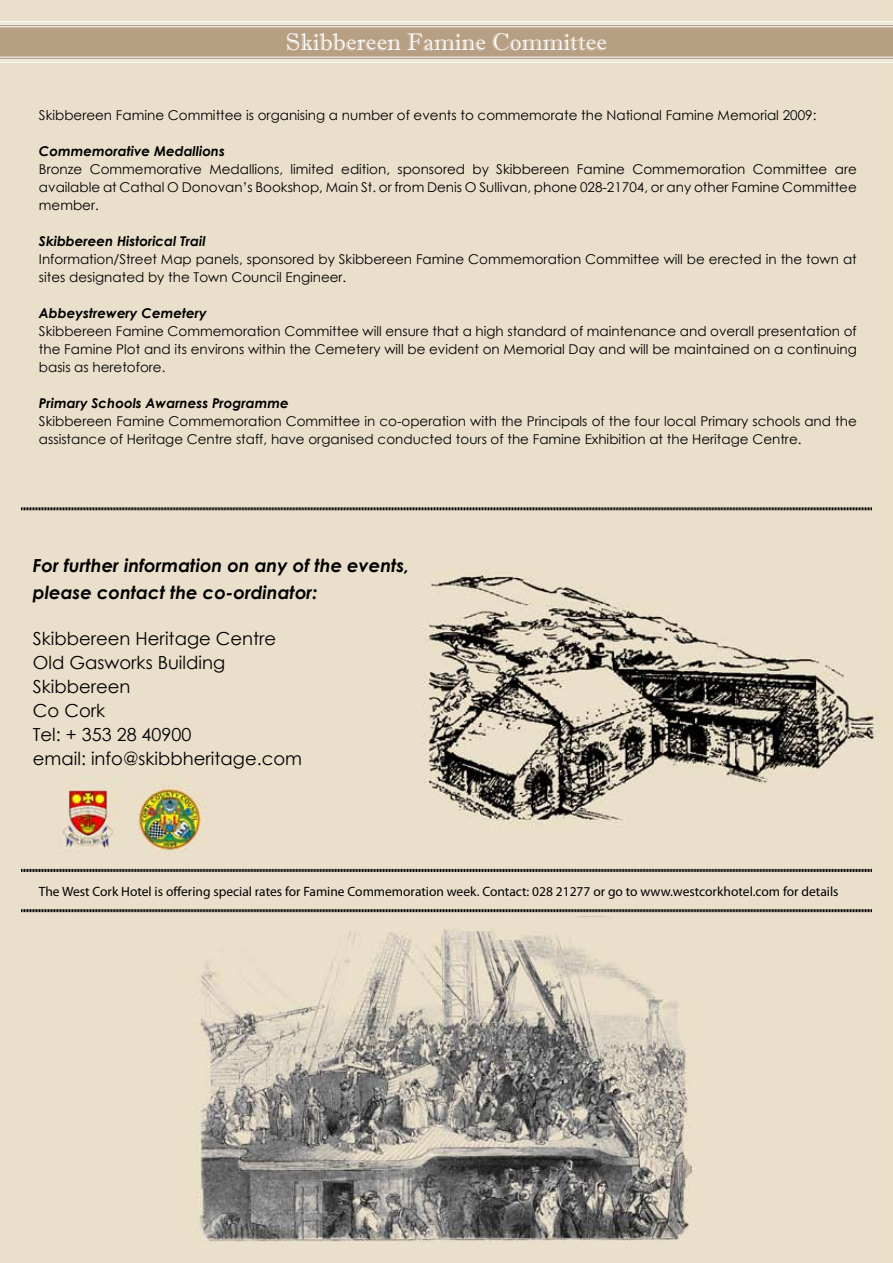
<style>
.page{position:relative;width:893px;height:1263px;background:#fff}
.page>*{position:absolute;margin:0;border:0;box-sizing:border-box;transform-origin:0 0}
.t1{font:24px "Imprint MT Shadow";color:#fff}
.t2{font:18px/24px "Century Gothic";color:#000}
.t3{font:italic 700 18px/27px "Century Gothic";color:#000}
.t4{font:13.5px/18px "Century Gothic";color:#000;text-align:justify}
.t5{font:13.5px "Myriad Pro";color:#000}
.t6{font:italic 700 13.5px "Century Gothic";color:#000}
</style>
<div class="page">
<img style="left:0;top:0;width:893px;height:1263px">
<svg style="left:21px;top:868px;width:851px;height:4px;background:#746e64"></svg>
<svg style="left:21px;top:908px;width:851px;height:5px;background:#8b8579"></svg>
<svg style="left:0;top:21px;width:893px;height:42px;background:#c5b29a"></svg>
<svg style="left:21px;top:507px;width:851px;height:4px;background:#746e64"></svg>
<h1 class="t1" style="left:286px;top:27px;width:323px">Skibbereen Famine Committee</h1>
<p class="t4" style="left:39px;top:106px;width:779px">Skibbereen Famine Committee is organising a number of events to commemorate the National Famine Memorial 2009:</p>
<p class="t6" style="left:39px;top:140px;width:188px">Commemorative Medallions</p>
<p class="t4" style="left:39px;top:160px;width:819px">Bronze Commemorative Medallions, limited edition, sponsored by Skibbereen Famine Commemoration Committee are available at Cathal O Donovan’s Bookshop, Main St. or from Denis O Sullivan, phone 028-21704, or any other Famine Committee member.</p>
<p class="t6" style="left:39px;top:230px;width:168px">Skibbereen Historical Trail</p>
<p class="t4" style="left:39px;top:250px;width:819px">Information/Street Map panels, sponsored by Skibbereen Famine Commemoration Committee will be erected in the town at sites designated by the Town Council Engineer.</p>
<p class="t6" style="left:39px;top:302px;width:169px">Abbeystrewery Cemetery</p>
<p class="t4" style="left:39px;top:322px;width:819px">Skibbereen Famine Commemoration Committee will ensure that a high standard of maintenance and overall presentation of the Famine Plot and its environs within the Cemetery will be evident on Memorial Day and will be maintained on a continuing basis as heretofore.</p>
<p class="t6" style="left:39px;top:392px;width:251px">Primary Schools Awarness Programme</p>
<p class="t4" style="left:39px;top:412px;width:819px">Skibbereen Famine Commemoration Committee in co-operation with the Principals of the four local Primary schools and the assistance of Heritage Centre staff, have organised conducted tours of the Famine Exhibition at the Heritage Centre.</p>
<h2 class="t3" style="left:33px;top:551px;width:378px">For further information on any of the events, please contact the co-ordinator:</h2>
<h2 class="t2" style="left:33px;top:626px;width:271px">Skibbereen Heritage Centre<br>Old Gasworks Building<br>Skibbereen<br>Co Cork<br>Tel: + 353 28 40900<br>email: info@skibbheritage.com</h2>
<p class="t5" style="left:39px;top:883px;width:801px">The West Cork Hotel is offering special rates for Famine Commemoration week. Contact: 028 21277 or go to www.westcorkhotel.com for details</p>
</div>
